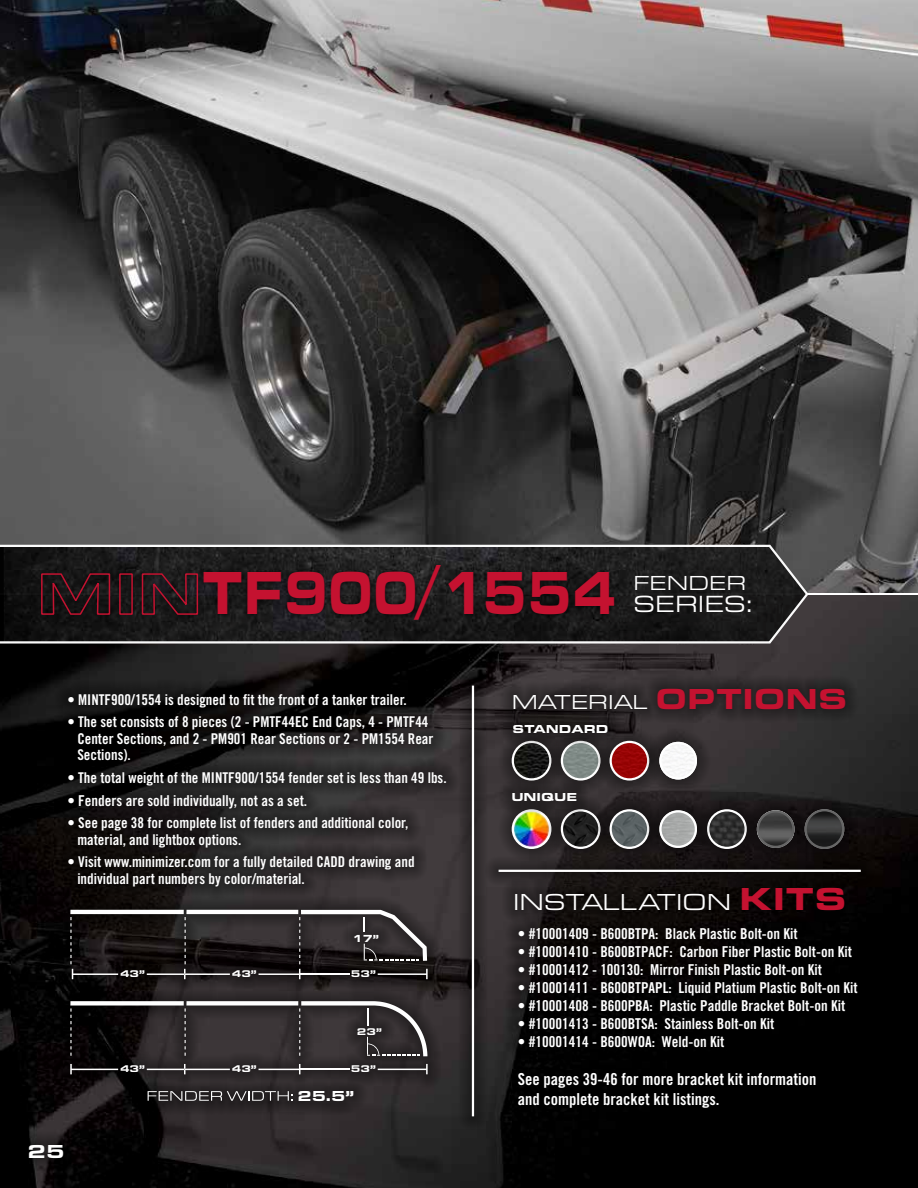
<style>
.page{position:relative;width:918px;height:1188px;background:#fff}
.page>*{position:absolute;margin:0;border:0;box-sizing:border-box;transform-origin:0 0}
.t1{font:900 63px "Eurostile Ext";color:#c41230;scale:.75 1}
.t2{font:24.3px "Eurostile Ext";color:#fff}
.t3{font:24px "Eurostile Ext";color:#fff}
.t4{font:21px "Eurostile Ext";color:#fff}
.t5{font:900 19.5px "Eurostile Ext";color:#fff}
.t6{font:16.5px/19.8px "Trade Gothic LT Std Bd Cn 20";color:#fff}
.t7{font:15px "Trade Gothic LT Std Bd Cn 20";color:#fff}
.t8{font:900 15px "Eurostile Ext";color:#fff}
.t9{font:14.85px/16.8px "Trade Gothic LT Std Bd Cn 20";color:#fff}
.t10{font:900 12px "Eurostile Ext";color:#fff}
.t11{font:900 10.65px "Eurostile Ext";color:#fff}
.t12{font:900 10.05px "Eurostile Ext";color:#fff}
.s1{font-size:60px}
.s2{font-weight:900;font-size:30px;color:#c41230}
.s3{font-weight:900;font-size:33px;color:#c41230}
</style>
<div class="page">
<img style="left:0;top:0;width:918px;height:592px">
<img style="left:0;top:596px;width:918px;height:592px">
<div style="left:16px;top:1131px;width:61px;height:40px;background:#000;opacity:.75"></div>
<div style="left:505px;top:915px;width:367px;height:206px;background:#000"></div>
<div style="left:502px;top:874px;width:357px;height:50px;background:#000;opacity:.75"></div>
<div style="left:500px;top:675px;width:359px;height:48px;background:#000;opacity:.75"></div>
<div style="left:55px;top:680px;width:405px;height:220px;background:#000;opacity:.75"></div>
<div style="left:485px;top:856px;width:389px;height:30px;background:#000;opacity:.75"></div>
<hr style="left:499px;top:870px;width:362px;height:2px;background:#fff">
<div style="left:458px;top:672px;width:30px;height:458px;background:#000;opacity:.75"></div>
<hr style="left:472px;top:686px;width:2px;height:430px;background:#fff">
<svg style="left:0;top:544px;width:810px;height:101px;background:#303030"></svg>
<div style="left:34px;top:558px;width:587px;height:68px;background:#000;opacity:.75"></div>
<div style="left:498px;top:727px;width:67px;height:67px;background:#000;opacity:.75"></div>
<img style="left:513px;top:742px;width:37px;height:37px;border-radius:19px">
<div style="left:512px;top:741px;width:39px;height:40px;border:2px solid #fff;border-radius:50%"></div>
<div style="left:498px;top:796px;width:67px;height:67px;background:#000;opacity:.75"></div>
<img style="left:513px;top:810px;width:37px;height:38px;border-radius:19px">
<div style="left:512px;top:809px;width:39px;height:40px;border:2px solid #fff;border-radius:50%"></div>
<div style="left:547px;top:727px;width:67px;height:67px;background:#000;opacity:.75"></div>
<img style="left:562px;top:742px;width:37px;height:37px;border-radius:19px">
<div style="left:561px;top:741px;width:40px;height:40px;border:2px solid #fff;border-radius:50%"></div>
<div style="left:547px;top:796px;width:67px;height:67px;background:#000;opacity:.75"></div>
<img style="left:562px;top:810px;width:37px;height:38px;border-radius:19px">
<div style="left:561px;top:809px;width:40px;height:40px;border:2px solid #fff;border-radius:50%"></div>
<div style="left:596px;top:727px;width:67px;height:67px;background:#000;opacity:.75"></div>
<img style="left:611px;top:742px;width:37px;height:37px;border-radius:19px">
<div style="left:610px;top:741px;width:39px;height:40px;border:2px solid #fff;border-radius:50%"></div>
<div style="left:596px;top:796px;width:67px;height:67px;background:#000;opacity:.75"></div>
<img style="left:611px;top:810px;width:37px;height:38px;border-radius:19px">
<div style="left:610px;top:809px;width:39px;height:40px;border:2px solid #fff;border-radius:50%"></div>
<div style="left:694px;top:796px;width:66px;height:67px;background:#000;opacity:.75"></div>
<img style="left:708px;top:810px;width:38px;height:38px;border-radius:19px">
<div style="left:707px;top:809px;width:40px;height:40px;border:2px solid #fff;border-radius:50%"></div>
<div style="left:646px;top:728px;width:65px;height:65px;background:#000;opacity:.75"></div>
<img style="left:659px;top:742px;width:38px;height:38px;border-radius:19px">
<div style="left:659px;top:742px;width:38px;height:38px;border:2px solid #fff;border-radius:50%"></div>
<div style="left:646px;top:797px;width:65px;height:65px;background:#000;opacity:.75"></div>
<img style="left:659px;top:810px;width:38px;height:38px;border-radius:19px">
<div style="left:659px;top:810px;width:38px;height:38px;border:2px solid #fff;border-radius:50%"></div>
<div style="left:743px;top:797px;width:65px;height:65px;background:#000;opacity:.75"></div>
<img style="left:757px;top:810px;width:38px;height:38px;border-radius:19px">
<div style="left:791px;top:796px;width:67px;height:67px;background:#000;opacity:.75"></div>
<div style="left:500px;top:710px;width:121px;height:37px;background:#000;opacity:.75"></div>
<div style="left:499px;top:780px;width:91px;height:35px;background:#000;opacity:.75"></div>
<svg style="left:806px;top:810px;width:37px;height:38px"></svg>
<div style="left:805px;top:809px;width:39px;height:40px;border:2px solid #000;border-radius:50%"></div>
<svg style="left:758px;top:811px;width:35px;height:36px"></svg>
<div style="left:757px;top:810px;width:38px;height:38px;border:2px solid #000;border-radius:50%"></div>
<div style="left:57px;top:896px;width:384px;height:219px;background:#000;opacity:.75"></div>
<svg style="left:148px;top:1091px;width:145px;height:10px"></svg>
<svg style="left:259px;top:1064px;width:41px;height:10px"></svg>
<svg style="left:70px;top:1064px;width:48px;height:10px"></svg>
<svg style="left:147px;top:1064px;width:83px;height:10px"></svg>
<div style="left:186px;top:1001px;width:112px;height:5px;background:#fff"></div>
<div style="left:70px;top:1001px;width:114px;height:5px;background:#fff"></div>
<svg style="left:378px;top:1064px;width:50px;height:10px"></svg>
<hr style="left:300px;top:1069px;width:49px;height:1px;background:#fff">
<hr style="left:186px;top:910px;width:112px;height:4px;background:#fff">
<hr style="left:70px;top:910px;width:114px;height:4px;background:#fff">
<svg style="left:299px;top:1001px;width:128px;height:55px;background:#494546"></svg>
<svg style="left:185px;top:1008px;width:1px;height:48px"></svg>
<svg style="left:70px;top:1008px;width:2px;height:48px"></svg>
<svg style="left:259px;top:910px;width:169px;height:69px;background:#3c3738"></svg>
<svg style="left:147px;top:917px;width:83px;height:62px;background:#231f1f"></svg>
<svg style="left:70px;top:917px;width:48px;height:62px;background:#1d191a"></svg>
<h1 class="t1" style="left:37px;top:546px;width:775px"><span class="s1">MIN</span>TF900/1554</h1>
<h3 class="t4" style="left:633px;top:568px;width:114px">FENDER</h3>
<h2 class="t2" style="left:633px;top:587px;width:121px">SERIES:</h2>
<p class="t9" style="left:67px;top:691px;width:341px">• MINTF900/1554 is designed to fit the front of a tanker trailer.</p>
<h3 class="t4" style="left:512px;top:687px;width:337px">MATERIAL <span class="s2">OPTIONS</span></h3>
<p class="t9" style="left:77px;top:713px;width:358px;text-indent:-10px">• The set consists of 8 pieces (2 - PMTF44EC End Caps, 4 - PMTF44<br>Center Sections, and 2 - PM901 Rear Sections or 2 - PM1554 Rear<br>Sections).</p>
<p class="t9" style="left:67px;top:769px;width:381px">• The total weight of the MINTF900/1554 fender set is less than 49 lbs.</p>
<p class="t7" style="left:67px;top:792px;width:241px">• Fenders are sold individually, not as a set.</p>
<p class="t9" style="left:77px;top:814px;width:333px;text-indent:-10px">• See page 38 for complete list of fenders and additional color, material, and lightbox options.</p>
<p class="t9" style="left:77px;top:853px;width:339px;text-indent:-10px">• Visit www.minimizer.com for a fully detailed CADD drawing and individual part numbers by color/material.</p>
<p class="t10" style="left:513px;top:719px;width:97px">STANDARD</p>
<p class="t10" style="left:511px;top:788px;width:67px">UNIQUE</p>
<h3 class="t3" style="left:513px;top:885px;width:335px">INSTALLATION <span class="s3">KITS</span></h3>
<h3 class="t5" style="left:28px;top:1137px;width:39px">25</h3>
<p class="t11" style="left:353px;top:930px;width:28px">17”</p>
<p class="t12" style="left:120px;top:966px;width:27px">43”</p>
<p class="t12" style="left:232px;top:966px;width:27px">43”</p>
<p class="t12" style="left:351px;top:966px;width:27px">53”</p>
<p class="t12" style="left:357px;top:1024px;width:27px">23”</p>
<p class="t12" style="left:120px;top:1061px;width:27px">43”</p>
<p class="t12" style="left:232px;top:1061px;width:27px">43”</p>
<p class="t12" style="left:351px;top:1061px;width:27px">53”</p>
<p class="t8" style="left:297px;top:1085px;width:58px">25.5”</p>
<p class="t7" style="left:518px;top:925px;width:281px">• #10001409 - B600BTPA: Black Plastic Bolt-on Kit</p>
<p class="t7" style="left:518px;top:943px;width:335px">• #10001410 - B600BTPACF: Carbon Fiber Plastic Bolt-on Kit</p>
<p class="t7" style="left:518px;top:961px;width:305px">• #10001412 - 100130: Mirror Finish Plastic Bolt-on Kit</p>
<p class="t7" style="left:518px;top:979px;width:341px">• #10001411 - B600BTPAPL: Liquid Platium Plastic Bolt-on Kit</p>
<p class="t7" style="left:518px;top:997px;width:329px">• #10001408 - B600PBA: Plastic Paddle Bracket Bolt-on Kit</p>
<p class="t7" style="left:518px;top:1015px;width:258px">• #10001413 - B600BTSA: Stainless Bolt-on Kit</p>
<p class="t7" style="left:518px;top:1033px;width:208px">• #10001414 - B600WOA: Weld-on Kit</p>
<p class="t6" style="left:518px;top:1069px;width:300px">See pages 39-46 for more bracket kit information and complete bracket kit listings.</p>
</div>
